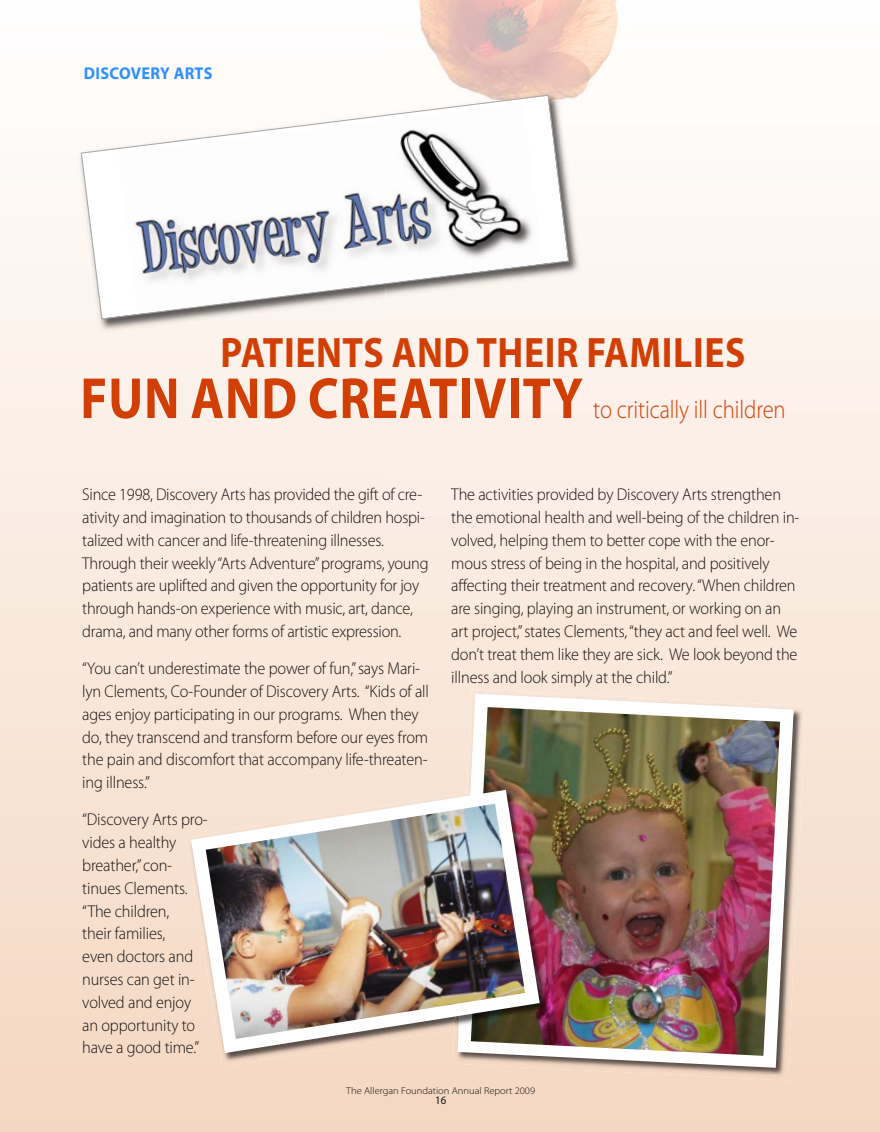
<style>
.page{position:relative;width:880px;height:1132px;background:#fff}
.page>*{position:absolute;margin:0;border:0;box-sizing:border-box;transform-origin:0 0}
.t1{font:700 58.5px "Myriad Pro";letter-spacing:.015em;color:#d23f05;scale:.88 1}
.t2{font:700 42.75px "Myriad Pro";letter-spacing:.015em;color:#d23f05;scale:.88 1}
.t3{font:300 25.65px "Myriad Pro";letter-spacing:-.005em;color:#d23f05;scale:.88 1}
.t4{font:300 17.1px/22.8px "Myriad Pro";letter-spacing:-.01em;color:#141010;scale:.95 1}
.t5{font:700 17.1px "Myriad Pro";letter-spacing:.02em;color:#2e8fff;scale:.95 1}
.t6{font:11.4px "Myriad Pro";color:#141010;scale:.95 1}
.t7{font:300 10.05px "Myriad Pro";color:#141010;scale:1.05 1}
</style>
<div class="page">
<img style="left:75px;top:111px;width:310px;height:224px">
<img style="left:385px;top:89px;width:199px;height:210px">
<svg style="left:80px;top:94px;width:489px;height:226px"></svg>
<img style="left:452px;top:689px;width:354px;height:391px">
<svg style="left:457px;top:693px;width:336px;height:374px"></svg>
<img style="left:470px;top:707px;width:309px;height:348px">
<img style="left:185px;top:792px;width:281px;height:274px">
<img style="left:471px;top:784px;width:82px;height:242px">
<img style="left:191px;top:789px;width:348px;height:263px">
<img style="left:206px;top:803px;width:319px;height:235px">
<p class="t5" style="left:84px;top:64px;width:137px">DISCOVERY ARTS</p>
<h2 class="t2" style="left:220px;top:328px;width:597px">PATIENTS AND THEIR FAMILIES</h2>
<h1 class="t1" style="left:80px;top:365px;width:572px">FUN AND CREATIVITY</h1>
<h3 class="t3" style="left:593px;top:395px;width:220px">to critically ill children</h3>
<p class="t4" style="left:82px;top:483px;width:366px">Since 1998, Discovery Arts has provided the gift of cre&shy;ativity and imagination to thousands of children hospi&shy;talized with cancer and life-threatening illnesses.<br>Through their weekly “Arts Adventure” programs, young patients are uplifted and given the opportunity for joy through hands-on experience with music, art, dance, drama, and many other forms of artistic expression.</p>
<p class="t4" style="left:82px;top:657px;width:366px">“You can’t underestimate the power of fun,” says Mari&shy;lyn Clements, Co-Founder of Discovery Arts. “Kids of all ages enjoy participating in our programs. When they do, they transcend and transform before our eyes from the pain and discomfort that accompany life-threaten&shy;ing illness.”</p>
<p class="t4" style="left:82px;top:808px;width:134px">“Discovery Arts pro&shy;vides a healthy breather,” con&shy;tinues Clements. “The children,<br>their families,<br>even doctors and nurses can get in&shy;volved and enjoy an opportunity to have a good time.”</p>
<p class="t4" style="left:451px;top:483px;width:368px">The activities provided by Discovery Arts strengthen the emotional health and well-being of the children in&shy;volved, helping them to better cope with the enor&shy;mous stress of being in the hospital, and positively affecting their treatment and recovery. “When children are singing, playing an instrument, or working on an art project,” states Clements, “they act and feel well. We don’t treat them like they are sick. We look beyond the illness and look simply at the child.”</p>
<p class="t7" style="left:346px;top:1085px;width:181px">The Allergan Foundation Annual Report 2009</p>
<p class="t6" style="left:435px;top:1094px;width:13px">16</p>
</div>
